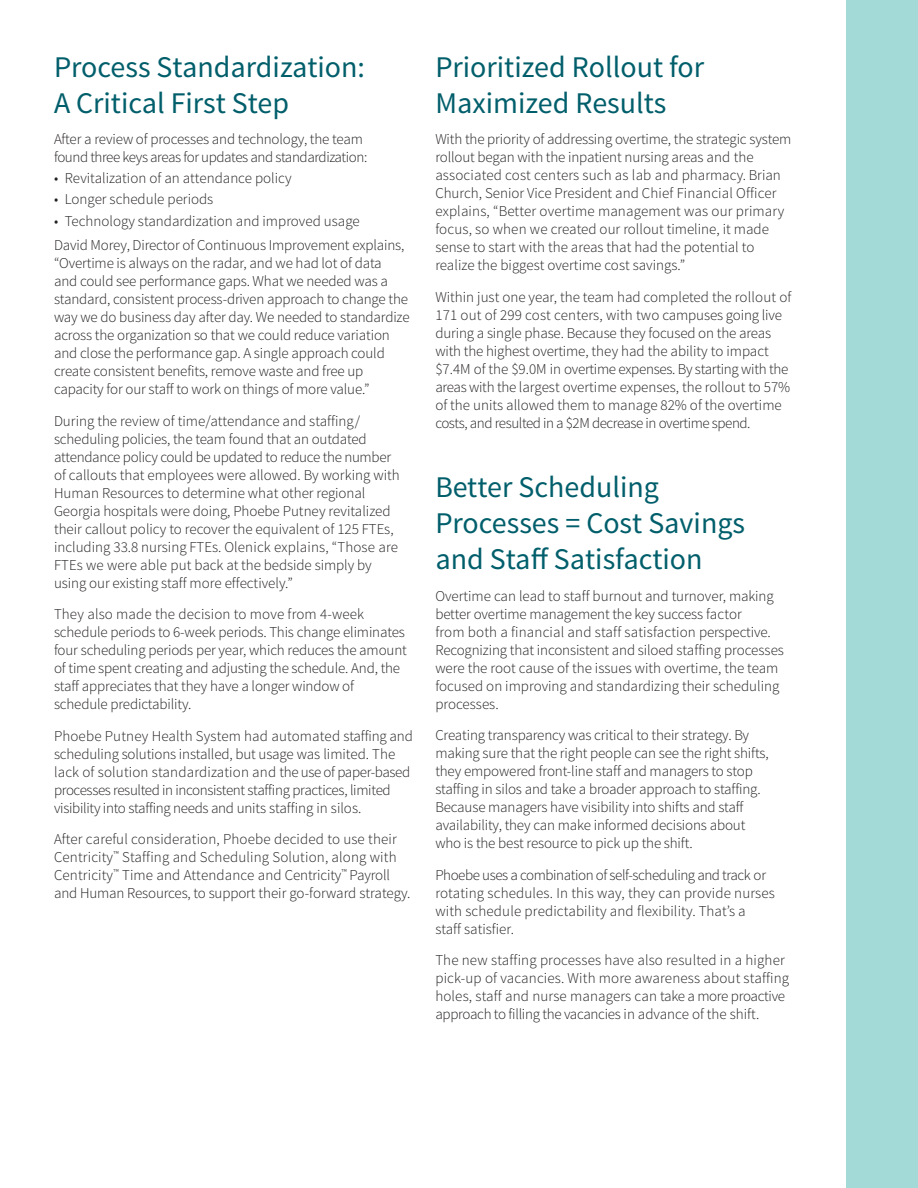
<style>
.page{position:relative;width:918px;height:1188px;background:#fff}
.page>*{position:absolute;margin:0;border:0;box-sizing:border-box;transform-origin:0 0}
.Green_Header{font:30px/36px "Source Sans Pro";color:#005e6b}
.body{font:300 15px/18px "Source Sans Pro";letter-spacing:-.01em;color:#231f20}
.body-2{font:300 15px/18px "Source Sans Pro";letter-spacing:.01em;color:#231f20}
.body_bullet{font:300 15px "Source Sans Pro";color:#231f20}
.body-3{font:300 15px/18px "Source Sans Pro";letter-spacing:-.03em;color:#231f20}
</style>
<div class="page">
<div style="left:847px;top:0;width:71px;height:1188px;background:#a3d9d6"></div>
<p class="Green_Header" style="left:54px;top:49px;width:313px">Process Standardization:<br>A Critical First Step</p>
<p class="body-3" style="left:54px;top:130px;width:315px">After a review of processes and technology, the team found three keys areas for updates and standardization:</p>
<p class="body_bullet" style="left:54px;top:169px;width:239px">• Revitalization of an attendance policy</p>
<p class="body_bullet" style="left:54px;top:190px;width:161px">• Longer schedule periods</p>
<p class="body_bullet" style="left:54px;top:212px;width:307px">• Technology standardization and improved usage</p>
<p class="body" style="left:54px;top:237px;width:357px">David Morey, Director of Continuous Improvement explains, “Overtime is always on the radar, and we had lot of data<br>and could see performance gaps. What we needed was a standard, consistent process-driven approach to change the way we do business day after day. We needed to standardize across the organization so that we could reduce variation and close the performance gap. A single approach could create consistent benefits, remove waste and free up capacity for our staff to work on things of more value.”</p>
<p class="body" style="left:54px;top:412px;width:347px">During the review of time/attendance and staffing/ scheduling policies, the team found that an outdated attendance policy could be updated to reduce the number of callouts that employees were allowed. By working with Human Resources to determine what other regional Georgia hospitals were doing, Phoebe Putney revitalized their callout policy to recover the equivalent of 125 FTEs, including 33.8 nursing FTEs. Olenick explains, “Those are FTEs we were able put back at the bedside simply by using our existing staff more effectively.”</p>
<p class="body" style="left:54px;top:606px;width:354px">They also made the decision to move from 4-week schedule periods to 6-week periods. This change eliminates four scheduling periods per year, which reduces the amount of time spent creating and adjusting the schedule. And, the staff appreciates that they have a longer window of schedule predictability.</p>
<p class="body" style="left:54px;top:727px;width:360px">Phoebe Putney Health System had automated staffing and scheduling solutions installed, but usage was limited. The lack of solution standardization and the use of paper-based processes resulted in inconsistent staffing practices, limited visibility into staffing needs and units staffing in silos.</p>
<p class="body-2" style="left:54px;top:831px;width:358px">After careful consideration, Phoebe decided to use their Centricity<sup>™</sup> Staffing and Scheduling Solution, along with Centricity<sup>™</sup> Time and Attendance and Centricity<sup>™</sup> Payroll and Human Resources, to support their go-forward strategy.</p>
<p class="Green_Header" style="left:435px;top:49px;width:270px">Prioritized Rollout for<br>Maximized Results</p>
<p class="body" style="left:435px;top:130px;width:358px">With the priority of addressing overtime, the strategic system rollout began with the inpatient nursing areas and the associated cost centers such as lab and pharmacy. Brian Church, Senior Vice President and Chief Financial Officer explains, “Better overtime management was our primary focus, so when we created our rollout timeline, it made sense to start with the areas that had the potential to realize the biggest overtime cost savings.”</p>
<p class="body" style="left:435px;top:288px;width:358px">Within just one year, the team had completed the rollout of 171 out of 299 cost centers, with two campuses going live during a single phase. Because they focused on the areas with the highest overtime, they had the ability to impact $7.4M of the $9.0M in overtime expenses. By starting with the areas with the largest overtime expenses, the rollout to 57% of the units allowed them to manage 82% of the overtime costs, and resulted in a $2M decrease in overtime spend.</p>
<p class="Green_Header" style="left:435px;top:470px;width:311px">Better Scheduling<br>Processes = Cost Savings and Staff Satisfaction</p>
<p class="body" style="left:435px;top:587px;width:350px">Overtime can lead to staff burnout and turnover, making better overtime management the key success factor<br>from both a financial and staff satisfaction perspective.<br>Recognizing that inconsistent and siloed staffing processes were the root cause of the issues with overtime, the team focused on improving and standardizing their scheduling processes.</p>
<p class="body" style="left:435px;top:726px;width:335px">Creating transparency was critical to their strategy. By making sure that the right people can see the right shifts, they empowered front-line staff and managers to stop staffing in silos and take a broader approach to staffing.<br>Because managers have visibility into shifts and staff availability, they can make informed decisions about who is the best resource to pick up the shift.</p>
<p class="body-2" style="left:435px;top:866px;width:341px">Phoebe uses a combination of self-scheduling and track or rotating schedules. In this way, they can provide nurses with schedule predictability and flexibility. That’s a staff satisfier.</p>
<p class="body-2" style="left:435px;top:951px;width:355px">The new staffing processes have also resulted in a higher pick-up of vacancies. With more awareness about staffing holes, staff and nurse managers can take a more proactive approach to filling the vacancies in advance of the shift.</p>
</div>
